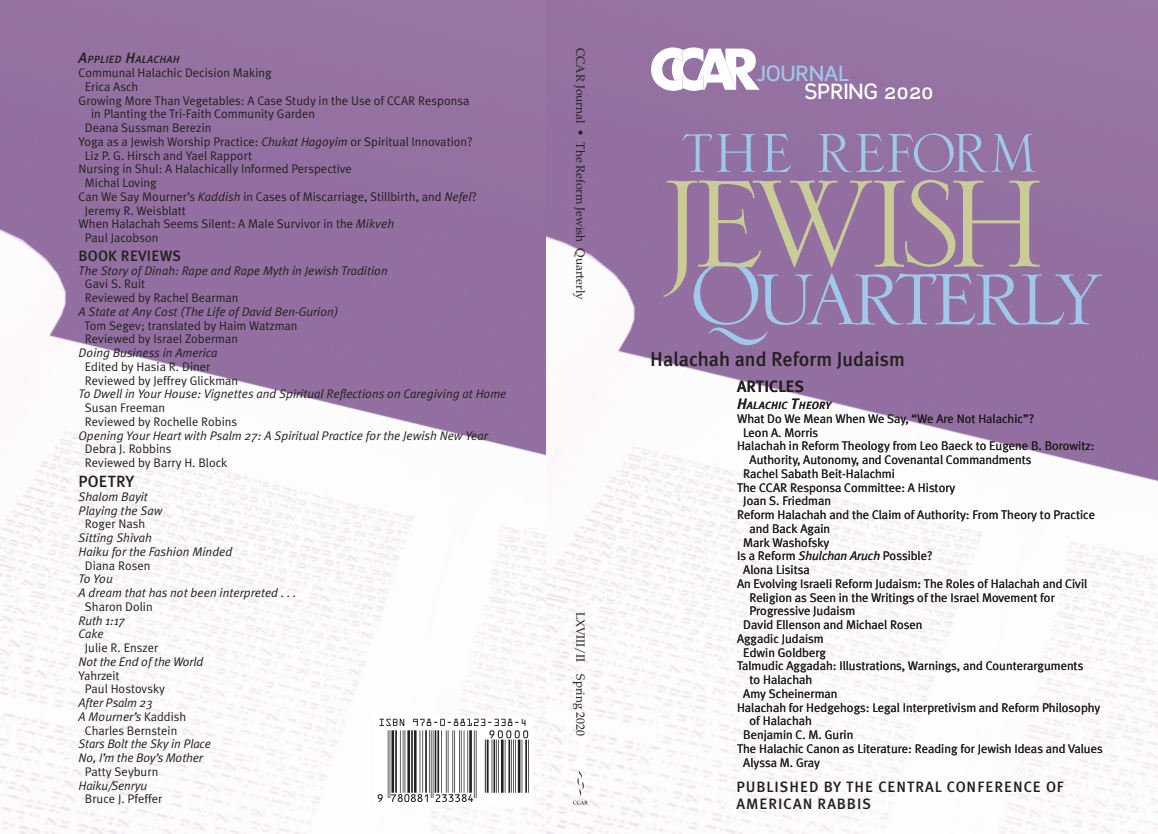
<style>
.page{position:relative;width:1158px;height:834px;background:#fff}
.page>*{position:absolute;margin:0;border:0;box-sizing:border-box;transform-origin:0 0}
.t1{font:164.25px "Serlio LH";letter-spacing:-.09em;color:#cacb97}
.t2{font:117.5px "Serlio LH";letter-spacing:-.07em;color:#a0c8ea}
.t3{font:72.5px "Serlio LH";color:#a0c8ea}
.t4{font:500 21.25px "Scene";letter-spacing:.01em;color:#fff}
.t5{font:500 21.25px "Scene";letter-spacing:.01em;color:#a0c8ea}
.t6{font:500 20px "Meta Plus";color:#231f20}
.t7{font:500 16.25px "Meta Plus";letter-spacing:.01em;color:#231f20}
.t8{font:500 15px/17.5px "Meta Plus";letter-spacing:.06em;color:#231f20}
.t9{font:500 15px "Meta Plus";letter-spacing:.01em;color:#231f20}
.toc1_after_head{font:12.5px/13.8px "Meta Plus Normal";color:#231f20}
.toc_author{font:italic 12.5px "Meta Plus Normal";color:#231f20}
.toc_author-2{font:12.5px "Meta Plus Normal";color:#231f20}
.t10{font:11.88px "Palatino";color:#231f20}
.t11{font:italic 500 10.5px "Meta Plus";letter-spacing:.03em;color:#231f20}
.s1{font-size:15px}
.s2{font-style:italic}
.s3{font-style:normal}
</style>
<div class="page">
<img style="left:0;top:0;width:546px;height:833px">
<img style="left:546px;top:0;width:611px;height:833px">
<svg style="left:651px;top:47px;width:108px;height:44px"></svg>
<svg style="left:573px;top:770px;width:15px;height:34px"></svg>
<div style="left:375px;top:716px;width:158px;height:90px;background:#fff"></div>
<svg style="left:377px;top:719px;width:152px;height:83px"></svg>
<p class="t11" style="left:79px;top:54px;width:89px"><span class="s1">A</span>PPLIED <span class="s1">H</span>ALACHAH</p>
<p class="toc1_after_head" style="left:79px;top:66px;width:194px">Communal Halachic Decision Making</p>
<p class="toc_author-2" style="left:85px;top:79px;width:55px">Erica Asch</p>
<p class="toc1_after_head" style="left:91px;top:93px;width:380px;text-indent:-12px">Growing More Than Vegetables: A Case Study in the Use of CCAR Responsa in Planting the Tri-Faith Community Garden</p>
<p class="toc_author-2" style="left:85px;top:120px;width:128px">Deana Sussman Berezin</p>
<p class="toc1_after_head" style="left:79px;top:134px;width:395px">Yoga as a Jewish Worship Practice: <span class="s2">Chukat Hagoyim</span> or Spiritual Innovation?</p>
<p class="toc_author-2" style="left:85px;top:148px;width:169px">Liz P. G. Hirsch and Yael Rapport</p>
<p class="toc1_after_head" style="left:79px;top:162px;width:275px">Nursing in Shul: A Halachically Informed Perspective</p>
<p class="toc_author-2" style="left:85px;top:175px;width:73px">Michal Loving</p>
<p class="toc1_after_head" style="left:79px;top:189px;width:400px">Can We Say Mourner’s <span class="s2">Kaddish</span> in Cases of Miscarriage, Stillbirth, and <span class="s2">Nefel</span>?</p>
<p class="toc_author-2" style="left:85px;top:203px;width:103px">Jeremy R. Weisblatt</p>
<p class="toc1_after_head" style="left:79px;top:217px;width:317px">When Halachah Seems Silent: A Male Survivor in the <span class="s2">Mikveh</span></p>
<p class="toc_author-2" style="left:85px;top:230px;width:75px">Paul Jacobson</p>
<p class="t9" style="left:79px;top:247px;width:104px">BOOK REVIEWS</p>
<p class="toc_author" style="left:79px;top:263px;width:311px">The Story of Dinah: Rape and Rape Myth in Jewish Tradition</p>
<p class="toc1_after_head" style="left:85px;top:277px;width:62px">Gavi S. Ruit</p>
<p class="toc1_after_head" style="left:85px;top:291px;width:155px">Reviewed by Rachel Bearman</p>
<p class="toc_author" style="left:79px;top:304px;width:261px">A State at Any Cost (The Life of David Ben-Gurion)</p>
<p class="toc_author-2" style="left:85px;top:318px;width:214px">Tom Segev; translated by Haim Watzman</p>
<p class="toc_author-2" style="left:85px;top:332px;width:155px">Reviewed by Israel Zoberman</p>
<p class="toc_author" style="left:79px;top:345px;width:140px">Doing Business in America</p>
<p class="toc1_after_head" style="left:85px;top:359px;width:127px">Edited by Hasia R. Diner</p>
<p class="toc1_after_head" style="left:85px;top:373px;width:155px">Reviewed by Jeffrey Glickman</p>
<p class="toc_author" style="left:79px;top:387px;width:429px">To Dwell in Your House: Vignettes and Spiritual Reflections on Caregiving at Home</p>
<p class="toc_author-2" style="left:85px;top:400px;width:82px">Susan Freeman</p>
<p class="toc_author-2" style="left:85px;top:414px;width:154px">Reviewed by Rochelle Robins</p>
<p class="toc_author" style="left:79px;top:428px;width:411px">Opening Your Heart with Psalm 27: A Spiritual Practice for the Jewish New Year</p>
<p class="toc_author-2" style="left:85px;top:442px;width:88px">Debra J. Robbins</p>
<p class="toc_author-2" style="left:85px;top:455px;width:144px">Reviewed by Barry H. Block</p>
<p class="t7" style="left:79px;top:472px;width:57px">POETRY</p>
<p class="toc_author" style="left:79px;top:489px;width:71px">Shalom Bayit</p>
<p class="toc_author" style="left:79px;top:503px;width:85px">Playing the Saw</p>
<p class="toc1_after_head" style="left:85px;top:517px;width:62px">Roger Nash</p>
<p class="toc_author" style="left:79px;top:530px;width:75px">Sitting Shivah</p>
<p class="toc_author" style="left:79px;top:544px;width:155px">Haiku for the Fashion Minded</p>
<p class="toc1_after_head" style="left:85px;top:558px;width:67px">Diana Rosen</p>
<p class="toc_author" style="left:79px;top:572px;width:36px">To You</p>
<p class="toc_author" style="left:79px;top:585px;width:219px">A dream that has not been interpreted . . .</p>
<p class="toc1_after_head" style="left:85px;top:599px;width:69px">Sharon Dolin</p>
<p class="toc_author" style="left:79px;top:613px;width:48px">Ruth 1:17</p>
<p class="toc_author" style="left:79px;top:627px;width:27px">Cake</p>
<p class="toc1_after_head" style="left:85px;top:641px;width:75px">Julie R. Enszer</p>
<p class="toc_author" style="left:79px;top:654px;width:126px">Not the End of the World</p>
<p class="toc1_after_head" style="left:79px;top:668px;width:42px">Yahrzeit</p>
<p class="toc1_after_head" style="left:85px;top:682px;width:82px">Paul Hostovsky</p>
<p class="toc_author" style="left:79px;top:695px;width:76px">After Psalm 23</p>
<p class="toc_author" style="left:79px;top:709px;width:109px">A Mourner’s <span class="s3">Kaddish</span></p>
<p class="toc1_after_head" style="left:85px;top:723px;width:94px">Charles Bernstein</p>
<p class="toc_author" style="left:79px;top:737px;width:134px">Stars Bolt the Sky in Place</p>
<p class="toc_author" style="left:79px;top:750px;width:126px">No, I’m the Boy’s Mother</p>
<p class="toc1_after_head" style="left:85px;top:764px;width:75px">Patty Seyburn</p>
<p class="toc_author" style="left:79px;top:778px;width:70px">Haiku/Senryu</p>
<p class="toc1_after_head" style="left:85px;top:792px;width:79px">Bruce J. Pfeffer</p>
<p class="t10" style="left:587px;top:48px;width:254px;rotate:90deg">CCAR Journal • The Reform Jewish Quarterly</p>
<p class="t10" style="left:587px;top:611px;width:126px;rotate:90deg">LXVIII/II Spring 2020</p>
<p class="t5" style="left:756px;top:60px;width:94px">JOURNAL</p>
<p class="t4" style="left:804px;top:78px;width:130px">SPRING 2020</p>
<p class="t3" style="left:681px;top:117px;width:358px">THE REFORM</p>
<p class="t1" style="left:658px;top:143px;width:391px">JEWISH</p>
<p class="t2" style="left:688px;top:236px;width:415px">Quarterly</p>
<p class="t6" style="left:650px;top:347px;width:256px">Halachah and Reform Judaism</p>
<p class="t7" style="left:737px;top:376px;width:69px">ARTICLES</p>
<p class="t11" style="left:737px;top:399px;width:96px"><span class="s1">H</span>ALACHIC <span class="s1">T</span>HEORY</p>
<p class="toc1_after_head" style="left:737px;top:411px;width:298px">What Do We Mean When We Say, “We Are Not Halachic”?</p>
<p class="toc1_after_head" style="left:743px;top:425px;width:76px">Leon A. Morris</p>
<p class="toc1_after_head" style="left:749px;top:439px;width:346px;text-indent:-12px">Halachah in Reform Theology from Leo Baeck to Eugene B. Borowitz:<br>Authority, Autonomy, and Covenantal Commandments</p>
<p class="toc1_after_head" style="left:743px;top:466px;width:153px">Rachel Sabath Beit-Halachmi</p>
<p class="toc1_after_head" style="left:737px;top:480px;width:220px">The CCAR Responsa Committee: A History</p>
<p class="toc1_after_head" style="left:743px;top:494px;width:89px">Joan S. Friedman</p>
<p class="toc1_after_head" style="left:749px;top:508px;width:347px;text-indent:-12px">Reform Halachah and the Claim of Authority: From Theory to Practice and Back Again</p>
<p class="toc_author-2" style="left:743px;top:535px;width:88px">Mark Washofsky</p>
<p class="toc1_after_head" style="left:737px;top:549px;width:197px">Is a Reform <span class="s2">Shulchan Aruch</span> Possible?</p>
<p class="toc_author-2" style="left:743px;top:562px;width:68px">Alona Lisitsa</p>
<p class="toc1_after_head" style="left:749px;top:576px;width:339px;text-indent:-12px">An Evolving Israeli Reform Judaism: The Roles of Halachah and Civil<br>Religion as Seen in the Writings of the Israel Movement for<br>Progressive Judaism</p>
<p class="toc_author-2" style="left:743px;top:617px;width:181px">David Ellenson and Michael Rosen</p>
<p class="toc1_after_head" style="left:737px;top:631px;width:88px">Aggadic Judaism</p>
<p class="toc_author-2" style="left:743px;top:645px;width:84px">Edwin Goldberg</p>
<p class="toc1_after_head" style="left:749px;top:659px;width:335px;text-indent:-12px">Talmudic Aggadah: Illustrations, Warnings, and Counterarguments to Halachah</p>
<p class="toc_author-2" style="left:743px;top:686px;width:96px">Amy Scheinerman</p>
<p class="toc1_after_head" style="left:749px;top:700px;width:352px;text-indent:-12px">Halachah for Hedgehogs: Legal Interpretivism and Reform Philosophy of Halachah</p>
<p class="toc_author-2" style="left:743px;top:727px;width:111px">Benjamin C. M. Gurin</p>
<p class="toc1_after_head" style="left:737px;top:741px;width:367px">The Halachic Canon as Literature: Reading for Jewish Ideas and Values</p>
<p class="toc_author-2" style="left:743px;top:755px;width:78px">Alyssa M. Gray</p>
<p class="t8" style="left:736px;top:777px;width:329px">PUBLISHED BY THE CENTRAL CONFERENCE OF<br>AMERICAN RABBIS</p>
</div>
